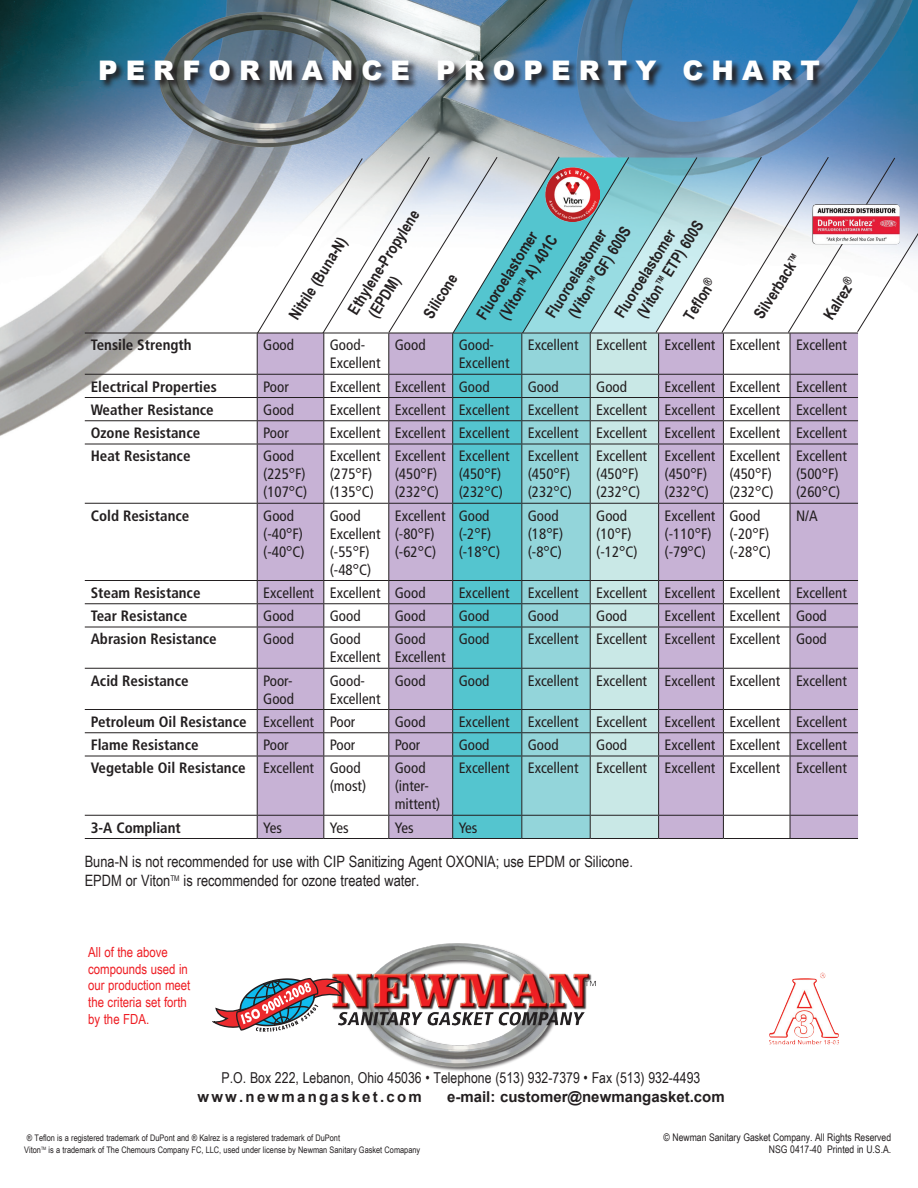
<style>
.page{position:relative;width:918px;height:1188px;background:#fff}
.page>*{position:absolute;margin:0;border:0;box-sizing:border-box;transform-origin:0 0}
.t1{font:900 27px "Arial";letter-spacing:.3em;color:#fff}
.t2{font:700 15.6px/18.8px "Arial Narrow";color:#231f20}
.t3{font:15.6px/18.8px "Arial Narrow";color:#231f20}
.t4{font:condensed 15px/18px "Frutiger LT Std";color:#231f20}
.t5{font:700 condensed 15px/18px "Frutiger LT Std";color:#231f20}
.t6{font:15px "Arial Narrow";color:#231f20}
.t7{font:700 15px "Arial";color:#231f20}
.t8{font:700 15px "Arial";letter-spacing:.15em;color:#231f20}
.t9{font:13.95px/16.6px "Arial Narrow";color:#ee1d23}
.t10{font:10.5px/12px "Arial Narrow";color:#231f20;text-align:right}
.t11{font:9px/12px "Arial Narrow";color:#231f20}
.s1{font-size:15.6px}
.s2{font-weight:400}
</style>
<div class="page">
<img style="left:0;top:0;width:918px;height:445px">
<img style="left:332px;top:943px;width:264px;height:128px">
<svg style="left:213px;top:978px;width:129px;height:54px"></svg>
<svg style="left:99px;top:60px;width:729px;height:30px"></svg>
<img style="left:769px;top:973px;width:70px;height:71px">
<hr style="left:85px;top:333px;width:172px;height:1px;background:#231f20">
<hr style="left:85px;top:374px;width:172px;height:1px;background:#231f20">
<hr style="left:85px;top:397px;width:172px;height:1px;background:#231f20">
<hr style="left:85px;top:420px;width:172px;height:1px;background:#231f20">
<hr style="left:85px;top:444px;width:172px;height:1px;background:#231f20">
<hr style="left:85px;top:503px;width:172px;height:1px;background:#231f20">
<hr style="left:85px;top:580px;width:172px;height:1px;background:#231f20">
<hr style="left:85px;top:603px;width:172px;height:1px;background:#231f20">
<hr style="left:85px;top:627px;width:172px;height:1px;background:#231f20">
<hr style="left:85px;top:668px;width:172px;height:1px;background:#231f20">
<hr style="left:85px;top:709px;width:172px;height:1px;background:#231f20">
<hr style="left:85px;top:732px;width:172px;height:1px;background:#231f20">
<hr style="left:85px;top:756px;width:172px;height:1px;background:#231f20">
<hr style="left:85px;top:815px;width:172px;height:1px;background:#231f20">
<hr style="left:85px;top:838px;width:172px;height:1px;background:#231f20">
<svg style="left:256px;top:156px;width:662px;height:683px"></svg>
<img style="left:545px;top:167px;width:54px;height:54px">
<h1 class="t1" style="left:98px;top:51px;width:723px">PERFORMANCE PROPERTY CHART</h1>
<p class="t2" style="left:348px;top:301px;width:114px;text-indent:-8px;rotate:-58deg">Ethylene-Propylene (EPDM)</p>
<p class="t2" style="left:284px;top:313px;width:96px;rotate:-58deg">Nitrile (Buna-N)</p>
<p class="t2" style="left:419px;top:311px;width:51px;rotate:-58deg">Silicone</p>
<p class="t2" style="left:616px;top:301px;width:113px;text-indent:-12px;rotate:-58deg">Fluoroelastomer (Viton<sup>TM</sup> ETP) 600S</p>
<p class="t2" style="left:547px;top:301px;width:106px;text-indent:-12px;rotate:-58deg">Fluoroelastomer (Viton<sup>TM</sup> GF) 600S</p>
<p class="t2" style="left:478px;top:302px;width:98px;text-indent:-12px;rotate:-58deg">Fluoroelastomer (Viton<sup>TM</sup> A) 401C</p>
<p class="t2" style="left:679px;top:314px;width:47px;rotate:-58deg">Teflon<sup>®</sup></p>
<p class="t2" style="left:749px;top:312px;width:75px;rotate:-58deg">Silverback<sup>TM</sup></p>
<p class="t2" style="left:819px;top:313px;width:47px;rotate:-58deg">Kalrez<sup>®</sup></p>
<p class="t5" style="left:91px;top:336px;width:102px">Tensile Strength</p>
<p class="t4" style="left:263px;top:336px;width:32px">Good</p>
<p class="t4" style="left:330px;top:336px;width:52px">Good-<br>Excellent</p>
<p class="t4" style="left:395px;top:336px;width:32px">Good</p>
<p class="t4" style="left:459px;top:336px;width:52px">Good-<br>Excellent</p>
<p class="t4" style="left:528px;top:336px;width:321px">Excellent Excellent Excellent Excellent Excellent</p>
<p class="t5" style="left:91px;top:377px;width:128px">Electrical Properties</p>
<p class="t4" style="left:263px;top:377px;width:27px">Poor</p>
<p class="t4" style="left:330px;top:377px;width:161px">Excellent Excellent Good</p>
<p class="t4" style="left:528px;top:377px;width:32px">Good</p>
<p class="t4" style="left:596px;top:377px;width:32px">Good</p>
<p class="t4" style="left:665px;top:377px;width:184px">Excellent Excellent Excellent</p>
<p class="t5" style="left:91px;top:401px;width:124px">Weather Resistance</p>
<p class="t4" style="left:263px;top:401px;width:32px">Good</p>
<p class="t4" style="left:330px;top:401px;width:519px">Excellent Excellent Excellent Excellent Excellent Excellent Excellent Excellent</p>
<p class="t5" style="left:91px;top:424px;width:111px">Ozone Resistance</p>
<p class="t4" style="left:263px;top:424px;width:27px">Poor</p>
<p class="t4" style="left:330px;top:424px;width:519px">Excellent Excellent Excellent Excellent Excellent Excellent Excellent Excellent</p>
<p class="t5" style="left:91px;top:447px;width:101px">Heat Resistance</p>
<p class="t4" style="left:263px;top:447px;width:46px">Good (225<span class="s1">°</span>F) (107<span class="s1">°</span>C)</p>
<p class="t4" style="left:330px;top:447px;width:52px">Excellent (275<span class="s1">°</span>F) (135<span class="s1">°</span>C)</p>
<p class="t4" style="left:395px;top:447px;width:52px">Excellent (450<span class="s1">°</span>F) (232<span class="s1">°</span>C)</p>
<p class="t4" style="left:459px;top:447px;width:52px">Excellent (450<span class="s1">°</span>F) (232<span class="s1">°</span>C)</p>
<p class="t4" style="left:528px;top:447px;width:52px">Excellent (450<span class="s1">°</span>F) (232<span class="s1">°</span>C)</p>
<p class="t4" style="left:596px;top:447px;width:52px">Excellent (450<span class="s1">°</span>F) (232<span class="s1">°</span>C)</p>
<p class="t4" style="left:665px;top:447px;width:52px">Excellent (450<span class="s1">°</span>F) (232<span class="s1">°</span>C)</p>
<p class="t4" style="left:729px;top:447px;width:52px">Excellent (450<span class="s1">°</span>F) (232<span class="s1">°</span>C)</p>
<p class="t4" style="left:796px;top:447px;width:52px">Excellent (500<span class="s1">°</span>F) (260<span class="s1">°</span>C)</p>
<p class="t5" style="left:91px;top:506px;width:100px">Cold Resistance</p>
<p class="t4" style="left:263px;top:506px;width:43px">Good (-40<span class="s1">°</span>F) (-40<span class="s1">°</span>C)</p>
<p class="t4" style="left:330px;top:506px;width:52px">Good<br>Excellent (-55<span class="s1">°</span>F) (-48<span class="s1">°</span>C)</p>
<p class="t4" style="left:395px;top:506px;width:52px">Excellent (-80<span class="s1">°</span>F) (-62<span class="s1">°</span>C)</p>
<p class="t4" style="left:459px;top:506px;width:43px">Good (-2<span class="s1">°</span>F) (-18<span class="s1">°</span>C)</p>
<p class="t4" style="left:528px;top:506px;width:37px">Good (18<span class="s1">°</span>F) (-8<span class="s1">°</span>C)</p>
<p class="t4" style="left:596px;top:506px;width:43px">Good (10<span class="s1">°</span>F) (-12<span class="s1">°</span>C)</p>
<p class="t4" style="left:665px;top:506px;width:52px">Excellent (-110<span class="s1">°</span>F) (-79<span class="s1">°</span>C)</p>
<p class="t4" style="left:729px;top:506px;width:43px">Good (-20<span class="s1">°</span>F) (-28<span class="s1">°</span>C)</p>
<p class="t4" style="left:796px;top:506px;width:23px">N/A</p>
<p class="t5" style="left:91px;top:584px;width:111px">Steam Resistance</p>
<p class="t4" style="left:263px;top:584px;width:164px">Excellent Excellent Good</p>
<p class="t4" style="left:459px;top:584px;width:390px">Excellent Excellent Excellent Excellent Excellent Excellent</p>
<p class="t5" style="left:91px;top:607px;width:98px">Tear Resistance</p>
<p class="t4" style="left:263px;top:607px;width:32px">Good</p>
<p class="t4" style="left:330px;top:607px;width:32px">Good</p>
<p class="t4" style="left:395px;top:607px;width:32px">Good</p>
<p class="t4" style="left:459px;top:607px;width:32px">Good</p>
<p class="t4" style="left:528px;top:607px;width:32px">Good</p>
<p class="t4" style="left:596px;top:607px;width:32px">Good</p>
<p class="t4" style="left:665px;top:607px;width:164px">Excellent Excellent Good</p>
<p class="t5" style="left:91px;top:630px;width:127px">Abrasion Resistance</p>
<p class="t4" style="left:263px;top:630px;width:32px">Good</p>
<p class="t4" style="left:330px;top:630px;width:52px">Good<br>Excellent</p>
<p class="t4" style="left:395px;top:630px;width:52px">Good<br>Excellent</p>
<p class="t4" style="left:459px;top:630px;width:32px">Good</p>
<p class="t4" style="left:528px;top:630px;width:301px">Excellent Excellent Excellent Excellent Good</p>
<p class="t5" style="left:91px;top:671px;width:99px">Acid Resistance</p>
<p class="t4" style="left:263px;top:671px;width:32px">Poor-<br>Good</p>
<p class="t4" style="left:330px;top:671px;width:52px">Good-<br>Excellent</p>
<p class="t4" style="left:395px;top:671px;width:32px">Good</p>
<p class="t4" style="left:459px;top:671px;width:32px">Good</p>
<p class="t4" style="left:528px;top:671px;width:321px">Excellent Excellent Excellent Excellent Excellent</p>
<p class="t5" style="left:91px;top:713px;width:266px">Petroleum Oil Resistance <span class="s2">Excellent Poor</span></p>
<p class="t4" style="left:395px;top:713px;width:32px">Good</p>
<p class="t4" style="left:459px;top:713px;width:390px">Excellent Excellent Excellent Excellent Excellent Excellent</p>
<p class="t5" style="left:91px;top:736px;width:109px">Flame Resistance</p>
<p class="t4" style="left:263px;top:736px;width:27px">Poor</p>
<p class="t4" style="left:330px;top:736px;width:27px">Poor</p>
<p class="t4" style="left:395px;top:736px;width:27px">Poor</p>
<p class="t4" style="left:459px;top:736px;width:32px">Good</p>
<p class="t4" style="left:528px;top:736px;width:32px">Good</p>
<p class="t4" style="left:596px;top:736px;width:32px">Good</p>
<p class="t4" style="left:665px;top:736px;width:184px">Excellent Excellent Excellent</p>
<p class="t5" style="left:330px;top:759px;width:38px;text-indent:-239px">Vegetable Oil Resistance <span class="s2">Excellent Good (most)</span></p>
<p class="t4" style="left:395px;top:759px;width:47px">Good (inter&shy;mittent)</p>
<p class="t4" style="left:459px;top:759px;width:390px">Excellent Excellent Excellent Excellent Excellent Excellent</p>
<p class="t5" style="left:91px;top:818px;width:92px">3-A Compliant</p>
<p class="t4" style="left:263px;top:818px;width:20px">Yes</p>
<p class="t4" style="left:330px;top:818px;width:20px">Yes</p>
<p class="t4" style="left:395px;top:818px;width:20px">Yes</p>
<p class="t4" style="left:459px;top:818px;width:20px">Yes</p>
<p class="t3" style="left:85px;top:852px;width:550px">Buna-N is not recommended for use with CIP Sanitizing Agent OXONIA; use EPDM or Silicone.<br>EPDM or Viton<sup>TM</sup> is recommended for ozone treated water.</p>
<p class="t9" style="left:88px;top:943px;width:104px">All of the above compounds used in our production meet the criteria set forth by the FDA.</p>
<p class="t6" style="left:222px;top:1067px;width:480px">P.O. Box 222, Lebanon, Ohio 45036 • Telephone (513) 932-7379 • Fax (513) 932-4493</p>
<p class="t8" style="left:197px;top:1087px;width:226px">www.newmangasket.com</p>
<p class="t7" style="left:447px;top:1087px;width:279px">e-mail: customer@newmangasket.com</p>
<p class="t11" style="left:24px;top:1131px;width:398px">® Teflon is a registered trademark of DuPont and ® Kalrez is a registered trademark of DuPont<br>Viton<sup>TM</sup> is a trademark of The Chemours Company FC, LLC, used under license by Newman Sanitary Gasket Comapany</p>
<p class="t10" style="left:664px;top:1131px;width:229px">© Newman Sanitary Gasket Company. All Rights Reserved<br>NSG 0417-40 Printed in U.S.A.</p>
</div>
